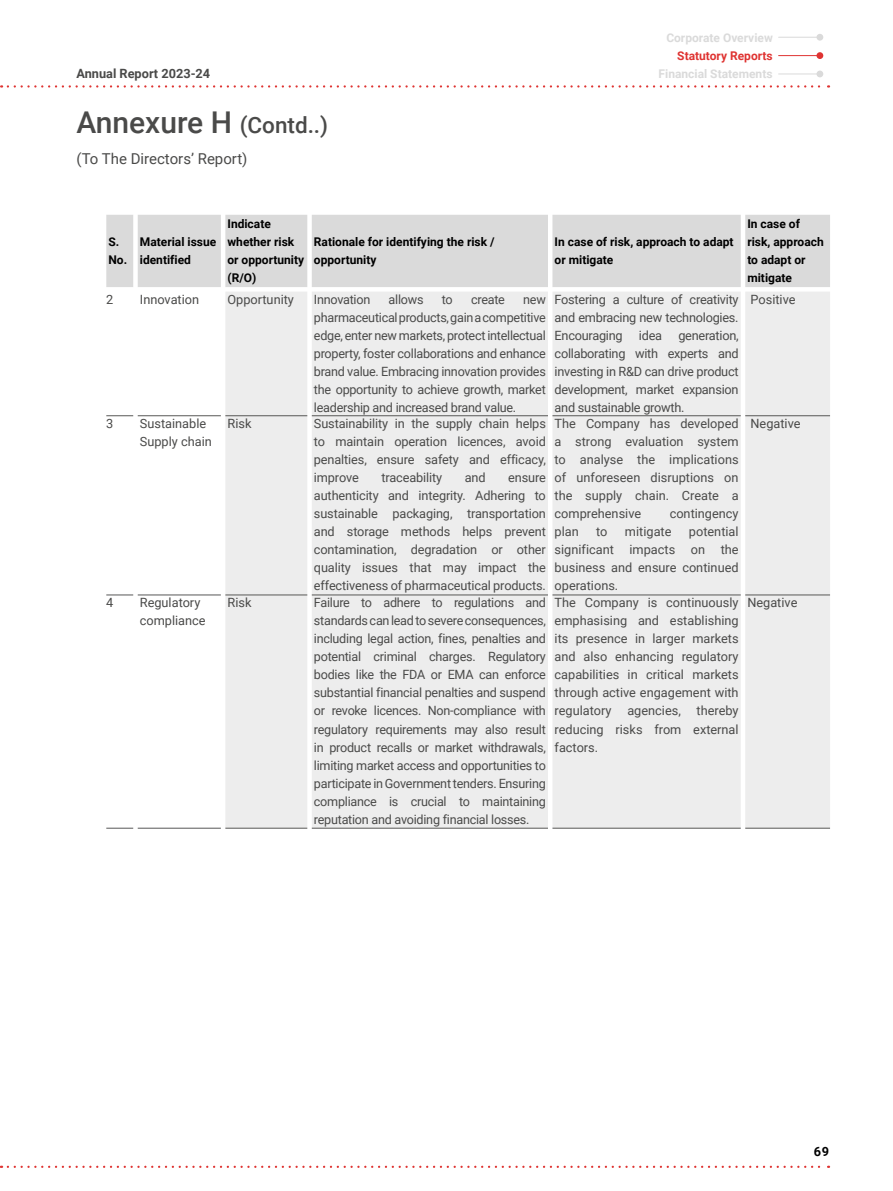
<style>
.page{position:relative;width:893px;height:1191px;background:#fff}
.page>*{position:absolute;margin:0;border:0;box-sizing:border-box;transform-origin:0 0}
.t1{font:500 30px "Roboto";color:#4a4a49}
.t2{font:15px "Roboto";color:#4a4a49}
.t3{font:12.75px/18px "Roboto";letter-spacing:-.01em;color:#4a4a49;text-align:justify}
.t4{font:700 12.75px "Roboto";color:#4a4a49}
.t5{font:700 12.75px "Roboto";color:#000}
.t6{font:700 12px/18px "Roboto";color:#000}
.t7{font:700 12px "Roboto";color:#dadada}
.t8{font:700 12px "Roboto";color:#df3432}
.s1{font-size:22.5px}
</style>
<div class="page">
<div style="left:106px;top:215px;width:724px;height:72px;background:#dadada"></div>
<div style="left:225px;top:292px;width:605px;height:536px;background:#ededed"></div>
<svg style="left:106px;top:415px;width:27px;height:1px"></svg>
<hr style="left:138px;top:415px;width:83px;height:1px;background:#575756">
<hr style="left:225px;top:415px;width:82px;height:1px;background:#575756">
<hr style="left:312px;top:415px;width:236px;height:1px;background:#575756">
<hr style="left:552px;top:415px;width:189px;height:1px;background:#575756">
<hr style="left:745px;top:415px;width:85px;height:1px;background:#575756">
<svg style="left:106px;top:594px;width:27px;height:1px"></svg>
<hr style="left:138px;top:594px;width:83px;height:1px;background:#575756">
<hr style="left:225px;top:594px;width:82px;height:1px;background:#575756">
<hr style="left:312px;top:594px;width:236px;height:1px;background:#575756">
<hr style="left:552px;top:594px;width:189px;height:1px;background:#575756">
<hr style="left:745px;top:594px;width:85px;height:1px;background:#575756">
<svg style="left:106px;top:828px;width:27px;height:1px"></svg>
<hr style="left:138px;top:828px;width:83px;height:1px;background:#575756">
<hr style="left:225px;top:828px;width:82px;height:1px;background:#575756">
<hr style="left:312px;top:828px;width:236px;height:1px;background:#575756">
<hr style="left:552px;top:828px;width:189px;height:1px;background:#575756">
<hr style="left:745px;top:828px;width:85px;height:1px;background:#575756">
<div style="left:816px;top:34px;width:7px;height:7px;background:#dadada;border-radius:50%"></div>
<hr style="left:779px;top:37px;width:40px;height:1px;background:#dadada">
<div style="left:816px;top:71px;width:7px;height:6px;background:#dadada;border-radius:50%"></div>
<hr style="left:779px;top:74px;width:40px;height:1px;background:#dadada">
<div style="left:816px;top:52px;width:7px;height:7px;background:#df3432;border-radius:50%"></div>
<hr style="left:779px;top:55px;width:40px;height:1px;background:#df3432">
<svg style="left:8px;top:85px;width:821px;height:3px"></svg>
<svg style="left:8px;top:1165px;width:821px;height:3px"></svg>
<p class="t4" style="left:77px;top:65px;width:135px">Annual Report 2023-24</p>
<h1 class="t1" style="left:77px;top:101px;width:253px">Annexure H <span class="s1">(Contd..)</span></h1>
<p class="t2" style="left:77px;top:148px;width:172px">(To The Directors’ Report)</p>
<p class="t7" style="left:666px;top:29px;width:108px">Corporate Overview</p>
<p class="t8" style="left:677px;top:47px;width:97px">Statutory Reports</p>
<p class="t7" style="left:659px;top:66px;width:115px">Financial Statements</p>
<p class="t6" style="left:108px;top:232px;width:20px">S.<br>No.</p>
<p class="t6" style="left:140px;top:232px;width:78px">Material issue identified</p>
<p class="t6" style="left:227px;top:214px;width:78px">Indicate whether risk or opportunity (R/O)</p>
<p class="t6" style="left:314px;top:232px;width:182px">Rationale for identifying the risk / opportunity</p>
<p class="t6" style="left:555px;top:232px;width:181px">In case of risk, approach to adapt or mitigate</p>
<p class="t3" style="left:314px;top:290px;width:233px;text-indent:209px">new pharmaceutical products, gain a competitive edge, enter new markets, protect intellectual property, foster collaborations and enhance brand value. Embracing innovation provides the opportunity to achieve growth, market leadership and increased brand value.</p>
<p class="t3" style="left:555px;top:290px;width:186px">Fostering a culture of creativity and embracing new technologies.<br>Encouraging</p>
<p class="t3" style="left:106px;top:290px;width:9px">2</p>
<p class="t3" style="left:140px;top:290px;width:61px">Innovation</p>
<p class="t3" style="left:227px;top:290px;width:68px">Opportunity</p>
<p class="t3" style="left:314px;top:290px;width:58px">Innovation</p>
<p class="t3" style="left:389px;top:290px;width:36px">allows</p>
<p class="t3" style="left:442px;top:290px;width:12px">to</p>
<p class="t3" style="left:471px;top:290px;width:35px">create</p>
<p class="t3" style="left:639px;top:326px;width:25px">idea</p>
<p class="t3" style="left:555px;top:326px;width:186px;text-indent:124px">generation, collaborating with experts and investing in R&amp;D can drive product development, market expansion and sustainable growth.</p>
<p class="t3" style="left:106px;top:414px;width:9px">3</p>
<p class="t3" style="left:140px;top:414px;width:73px">Sustainable<br>Supply chain</p>
<p class="t3" style="left:227px;top:414px;width:25px">Risk</p>
<p class="t3" style="left:314px;top:414px;width:233px">Sustainability in the supply chain helps to maintain operation licences, avoid penalties, ensure safety and efficacy, improve</p>
<p class="t3" style="left:381px;top:468px;width:62px">traceability</p>
<p class="t3" style="left:465px;top:468px;width:22px">and</p>
<p class="t3" style="left:314px;top:468px;width:233px;text-indent:194px">ensure authenticity and integrity. Adhering to sustainable packaging, transportation and storage methods helps prevent contamination, degradation or other quality issues that may impact the effectiveness of pharmaceutical products.</p>
<p class="t3" style="left:555px;top:414px;width:186px">The Company has developed a strong evaluation system to analyse the implications of unforeseen disruptions on the supply chain. Create a comprehensive</p>
<p class="t3" style="left:670px;top:504px;width:70px">contingency</p>
<p class="t3" style="left:555px;top:522px;width:186px;text-indent:134px">potential significant impacts on the business and ensure continued operations.</p>
<p class="t3" style="left:555px;top:522px;width:26px">plan</p>
<p class="t3" style="left:596px;top:522px;width:13px">to</p>
<p class="t3" style="left:625px;top:522px;width:48px">mitigate</p>
<p class="t6" style="left:747px;top:214px;width:78px">In case of risk, approach to adapt or mitigate</p>
<p class="t3" style="left:750px;top:290px;width:47px">Positive</p>
<p class="t3" style="left:750px;top:414px;width:52px">Negative</p>
<p class="t3" style="left:106px;top:593px;width:9px">4</p>
<p class="t3" style="left:140px;top:593px;width:67px">Regulatory compliance</p>
<p class="t3" style="left:227px;top:593px;width:25px">Risk</p>
<p class="t3" style="left:314px;top:593px;width:233px">Failure to adhere to regulations and standards can lead to severe consequences, including legal action, fines, penalties and potential criminal charges. Regulatory bodies like the FDA or EMA can enforce substantial financial penalties and suspend or revoke licences. Non-compliance with regulatory requirements may also result in product recalls or market withdrawals, limiting market access and opportunities to participate in Government tenders. Ensuring compliance is crucial to maintaining reputation and avoiding financial losses.</p>
<p class="t3" style="left:555px;top:593px;width:186px">The Company is continuously emphasising and establishing its presence in larger markets and also enhancing regulatory capabilities in critical markets through active engagement with regulatory agencies, thereby reducing risks from external factors.</p>
<p class="t3" style="left:747px;top:593px;width:52px">Negative</p>
<p class="t5" style="left:814px;top:1142px;width:17px">69</p>
</div>
